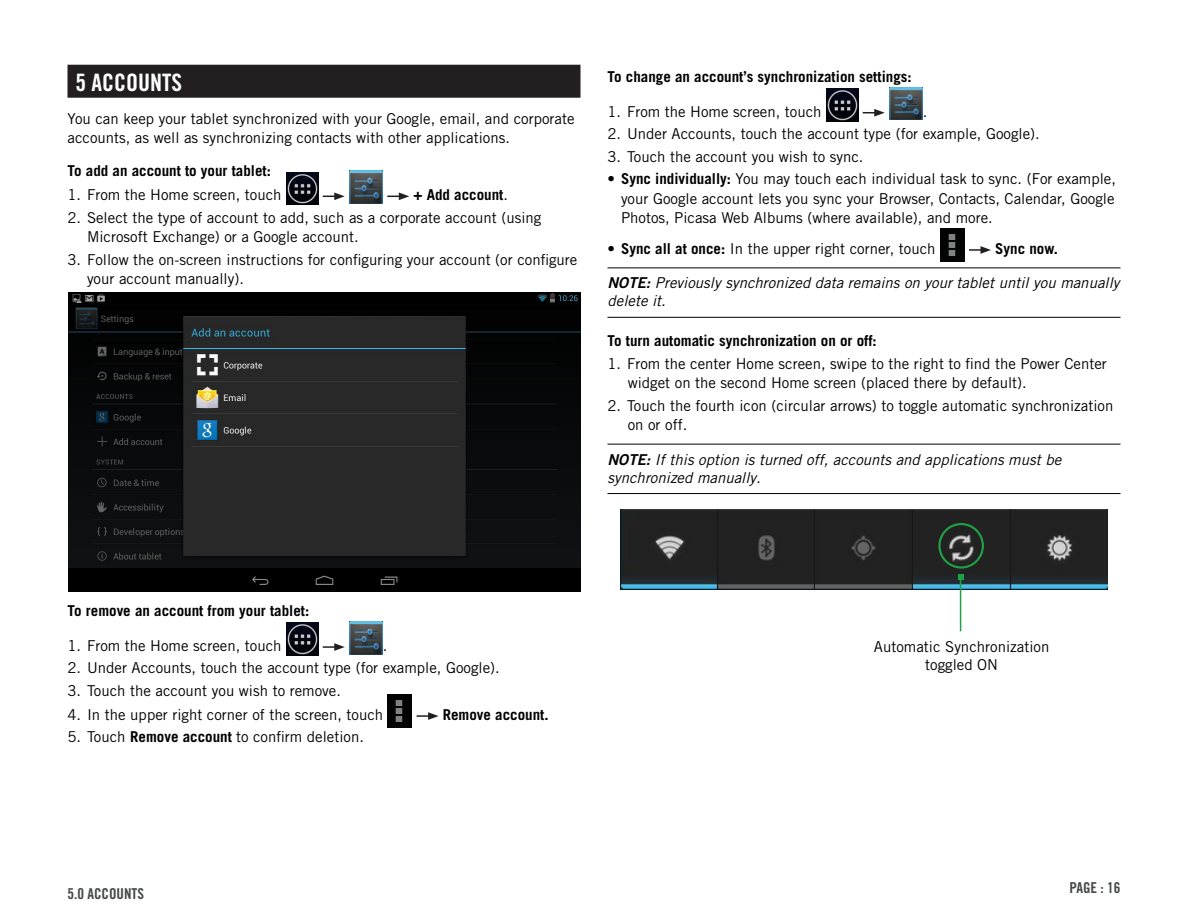
<style>
.page{position:relative;width:1188px;height:918px;background:#fff}
.page>*{position:absolute;margin:0;border:0;box-sizing:border-box;transform-origin:0 0}
.Main_Head{font:24px "Trade Gothic LT Pro Bd Cn 20";color:#fff}
.Body_Copy{font:15px/19.5px "Trade Gothic LT Pro";color:#000001}
.Body_Head{font:700 15px "Trade Gothic LT Pro";color:#000001}
.Tips___Notes{font:italic 15px/18px "Trade Gothic LT Pro";color:#000001}
.Call_Out_-_Flush_Lef{font:15px/18px "Trade Gothic LT Pro";color:#000001;text-align:center}
.Footer_Text{font:15px "Trade Gothic LT Pro Bd Cn 20";color:#464849}
.s1{font-weight:400}
.s2{font-weight:700}
.s3{font-family:"Trade Gothic LT Pro Bd 2 Obl";font-style:normal}
</style>
<div class="page">
<div style="left:68px;top:65px;width:512px;height:33px;background:#231f20"></div>
<img style="left:286px;top:172px;width:32px;height:33px">
<svg style="left:323px;top:192px;width:22px;height:8px"></svg>
<img style="left:349px;top:171px;width:34px;height:32px">
<svg style="left:387px;top:192px;width:22px;height:8px"></svg>
<img style="left:286px;top:623px;width:32px;height:32px">
<svg style="left:323px;top:643px;width:22px;height:8px"></svg>
<img style="left:349px;top:622px;width:34px;height:32px">
<img style="left:388px;top:695px;width:24px;height:32px">
<svg style="left:417px;top:712px;width:22px;height:8px"></svg>
<img style="left:69px;top:292px;width:511px;height:300px">
<hr style="left:608px;top:268px;width:512px;height:1px;background:#000001">
<hr style="left:608px;top:317px;width:512px;height:1px;background:#000001">
<hr style="left:608px;top:444px;width:512px;height:1px;background:#000001">
<hr style="left:608px;top:493px;width:512px;height:1px;background:#000001">
<img style="left:826px;top:89px;width:32px;height:32px">
<svg style="left:863px;top:109px;width:22px;height:8px"></svg>
<img style="left:889px;top:87px;width:34px;height:33px">
<img style="left:940px;top:229px;width:24px;height:32px">
<svg style="left:969px;top:246px;width:22px;height:8px"></svg>
<img style="left:620px;top:509px;width:488px;height:80px">
<div style="left:938px;top:523px;width:46px;height:46px;border:2px solid #1fa245;border-radius:50%"></div>
<hr style="left:960px;top:577px;width:1px;height:54px;background:#1fa245">
<svg style="left:958px;top:574px;width:6px;height:6px"></svg>
<p class="Main_Head" style="left:76px;top:67px;width:108px">5 ACCOUNTS</p>
<p class="Body_Copy" style="left:68px;top:108px;width:509px">You can keep your tablet synchronized with your Google, email, and corporate accounts, as well as synchronizing contacts with other applications.</p>
<p class="Body_Head" style="left:68px;top:162px;width:205px">To add an account to your tablet:</p>
<p class="Body_Copy" style="left:68px;top:185px;width:216px">1. From the Home screen, touch</p>
<p class="Body_Head" style="left:414px;top:186px;width:96px">+ Add account<span class="s1">.</span></p>
<p class="Body_Copy" style="left:87px;top:207px;width:456px;text-indent:-20px">2. Select the type of account to add, such as a corporate account (using<br>Microsoft Exchange) or a Google account.</p>
<p class="Body_Copy" style="left:87px;top:249px;width:492px;text-indent:-20px">3. Follow the on-screen instructions for configuring your account (or configure your account manually).</p>
<p class="Body_Head" style="left:608px;top:68px;width:306px">To change an account’s synchronization settings:</p>
<p class="Body_Copy" style="left:608px;top:101px;width:216px">1. From the Home screen, touch</p>
<p class="Body_Copy" style="left:923px;top:101px;width:6px">.</p>
<p class="Body_Copy" style="left:608px;top:124px;width:434px">2. Under Accounts, touch the account type (for example, Google).</p>
<p class="Body_Copy" style="left:608px;top:146px;width:258px">3. Touch the account you wish to sync.</p>
<p class="Body_Copy" style="left:621px;top:169px;width:496px;text-align:justify;text-indent:-14px"><span class="s2">• Sync individually:</span> You may touch each individual task to sync. (For example, your Google account lets you sync your Browser, Contacts, Calendar, Google Photos, Picasa Web Albums (where available), and more.</p>
<p class="Body_Copy" style="left:608px;top:239px;width:330px"><span class="s2">• Sync all at once:</span> In the upper right corner, touch</p>
<p class="Body_Head" style="left:995px;top:239px;width:64px">Sync now.</p>
<p class="Tips___Notes" style="left:608px;top:274px;width:514px"><span class="s3">NOTE:</span> Previously synchronized data remains on your tablet until you manually delete it.</p>
<p class="Body_Head" style="left:608px;top:331px;width:271px">To turn automatic synchronization on or off:</p>
<p class="Body_Copy" style="left:628px;top:353px;width:481px;text-indent:-20px">1. From the center Home screen, swipe to the right to find the Power Center widget on the second Home screen (placed there by default).</p>
<p class="Body_Copy" style="left:628px;top:395px;width:487px;text-indent:-20px">2. Touch the fourth icon (circular arrows) to toggle automatic synchronization on or off.</p>
<p class="Tips___Notes" style="left:608px;top:450px;width:455px"><span class="s3">NOTE:</span> If this option is turned off, accounts and applications must be synchronized manually.</p>
<p class="Body_Head" style="left:68px;top:602px;width:243px">To remove an account from your tablet:</p>
<p class="Body_Copy" style="left:68px;top:636px;width:216px">1. From the Home screen, touch</p>
<p class="Body_Copy" style="left:383px;top:636px;width:6px">.</p>
<p class="Body_Copy" style="left:68px;top:658px;width:434px">2. Under Accounts, touch the account type (for example, Google).</p>
<p class="Body_Copy" style="left:68px;top:681px;width:275px">3. Touch the account you wish to remove.</p>
<p class="Body_Copy" style="left:68px;top:705px;width:317px">4. In the upper right corner of the screen, touch</p>
<p class="Body_Head" style="left:443px;top:705px;width:107px">Remove account.</p>
<p class="Body_Copy" style="left:68px;top:727px;width:298px">5. Touch <span class="s2">Remove account</span> to confirm deletion.</p>
<p class="Call_Out_-_Flush_Lef" style="left:874px;top:638px;width:177px">Automatic Synchronization toggled ON</p>
<p class="Footer_Text" style="left:68px;top:885px;width:78px">5.0 ACCOUNTS</p>
<p class="Footer_Text" style="left:1069px;top:879px;width:53px">PAGE : 16</p>
</div>
